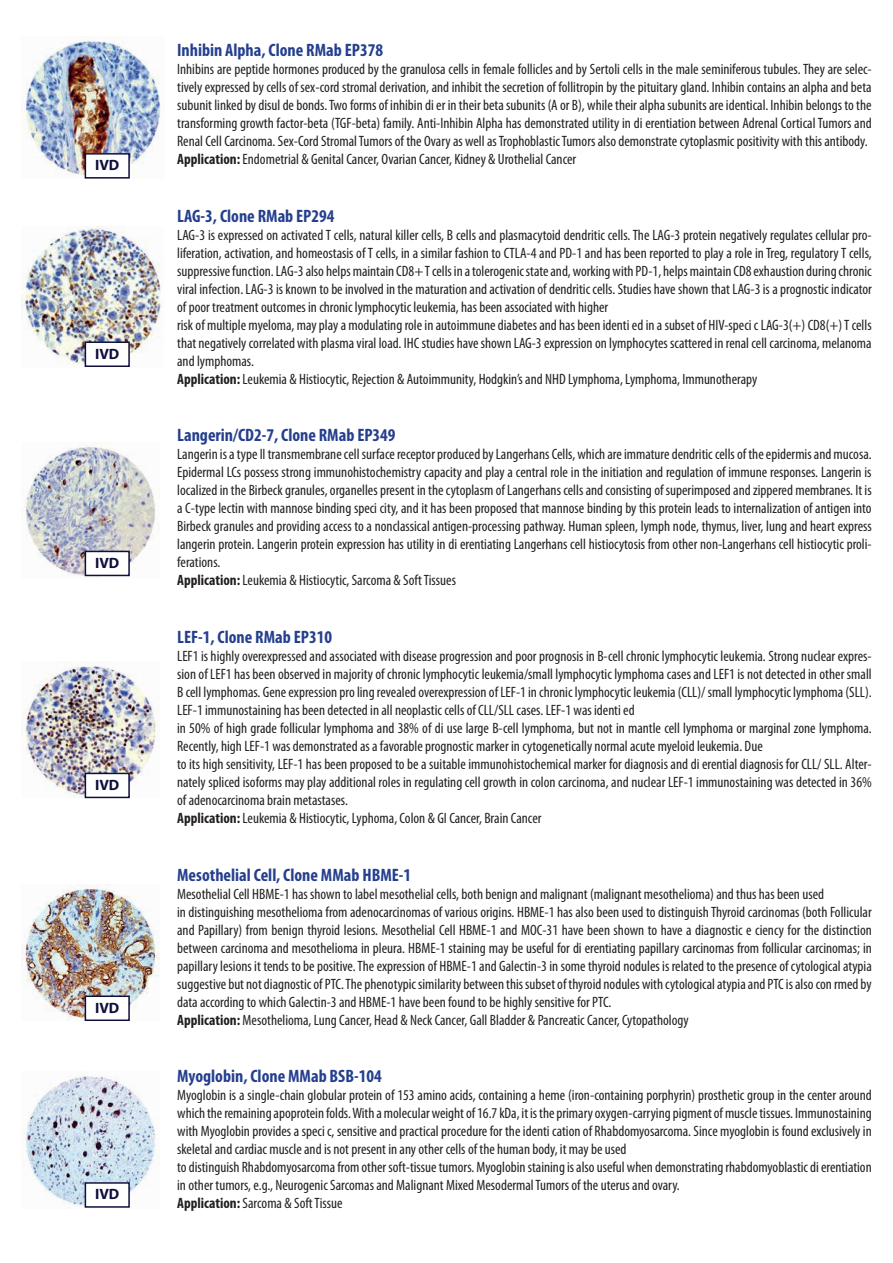
<style>
.page{position:relative;width:893px;height:1263px;background:#fff}
.page>*{position:absolute;margin:0;border:0;box-sizing:border-box;transform-origin:0 0}
.t1{font:700 condensed 18px "Myriad Pro";color:#253f8e}
.t2{font:condensed 15px/18px "Myriad Pro";color:#231f20}
.t3{font:700 15px "Myriad Pro";color:#0e0f3b}
.s1{font-weight:700}
</style>
<div class="page">
<img style="left:21px;top:37px;width:140px;height:142px">
<img style="left:21px;top:442px;width:138px;height:135px">
<img style="left:21px;top:661px;width:138px;height:137px">
<img style="left:21px;top:884px;width:138px;height:136px">
<img style="left:21px;top:1071px;width:138px;height:137px">
<img style="left:21px;top:226px;width:140px;height:141px">
<div style="left:85px;top:154px;width:44px;height:24px;background:#fff"></div>
<div style="left:85px;top:153px;width:45px;height:26px;border:2px solid #0e0f3b"></div>
<div style="left:85px;top:342px;width:44px;height:24px;background:#fff"></div>
<div style="left:85px;top:341px;width:45px;height:26px;border:2px solid #0e0f3b"></div>
<div style="left:85px;top:551px;width:44px;height:24px;background:#fff"></div>
<div style="left:85px;top:551px;width:45px;height:25px;border:2px solid #0e0f3b"></div>
<div style="left:85px;top:773px;width:44px;height:24px;background:#fff"></div>
<div style="left:85px;top:773px;width:45px;height:25px;border:2px solid #0e0f3b"></div>
<div style="left:85px;top:996px;width:44px;height:24px;background:#fff"></div>
<div style="left:85px;top:995px;width:45px;height:26px;border:2px solid #0e0f3b"></div>
<div style="left:85px;top:1183px;width:44px;height:24px;background:#fff"></div>
<div style="left:85px;top:1182px;width:45px;height:26px;border:2px solid #0e0f3b"></div>
<p class="t3" style="left:95px;top:155px;width:26px">IVD</p>
<p class="t3" style="left:95px;top:344px;width:26px">IVD</p>
<p class="t3" style="left:95px;top:553px;width:26px">IVD</p>
<p class="t3" style="left:95px;top:775px;width:26px">IVD</p>
<p class="t3" style="left:95px;top:998px;width:26px">IVD</p>
<p class="t3" style="left:95px;top:1184px;width:26px">IVD</p>
<p class="t1" style="left:177px;top:39px;width:207px">Inhibin Alpha, Clone RMab EP378</p>
<p class="t2" style="left:177px;top:60px;width:696px">Inhibins are peptide hormones produced by the granulosa cells in female follicles and by Sertoli cells in the male seminiferous tubules. They are selec&shy;tively expressed by cells of sex-cord stromal derivation, and inhibit the secretion of follitropin by the pituitary gland. Inhibin contains an alpha and beta subunit linked by disul de bonds. Two forms of inhibin di er in their beta subunits (A or B), while their alpha subunits are identical. Inhibin belongs to the transforming growth factor-beta (TGF-beta) family. Anti-Inhibin Alpha has demonstrated utility in di erentiation between Adrenal Cortical Tumors and Renal Cell Carcinoma. Sex-Cord Stromal Tumors of the Ovary as well as Trophoblastic Tumors also demonstrate cytoplasmic positivity with this antibody.<br><span class="s1">Application:</span> Endometrial &amp; Genital Cancer, Ovarian Cancer, Kidney &amp; Urothelial Cancer</p>
<p class="t1" style="left:177px;top:204px;width:159px">LAG-3, Clone RMab EP294</p>
<p class="t2" style="left:177px;top:225px;width:696px">LAG-3 is expressed on activated T cells, natural killer cells, B cells and plasmacytoid dendritic cells. The LAG-3 protein negatively regulates cellular pro&shy;liferation, activation, and homeostasis of T cells, in a similar fashion to CTLA-4 and PD-1 and has been reported to play a role in Treg, regulatory T cells, suppressive function. LAG-3 also helps maintain CD8+ T cells in a tolerogenic state and, working with PD-1, helps maintain CD8 exhaustion during chronic viral infection. LAG-3 is known to be involved in the maturation and activation of dendritic cells. Studies have shown that LAG-3 is a prognostic indicator of poor treatment outcomes in chronic lymphocytic leukemia, has been associated with higher<br>risk of multiple myeloma, may play a modulating role in autoimmune diabetes and has been identi ed in a subset of HIV-speci c LAG-3(+) CD8(+) T cells that negatively correlated with plasma viral load. IHC studies have shown LAG-3 expression on lymphocytes scattered in renal cell carcinoma, melanoma and lymphomas.<br><span class="s1">Application:</span> Leukemia &amp; Histiocytic, Rejection &amp; Autoimmunity, Hodgkin’s and NHD Lymphoma, Lymphoma, Immunotherapy</p>
<p class="t1" style="left:177px;top:424px;width:220px">Langerin/CD2-7, Clone RMab EP349</p>
<p class="t2" style="left:177px;top:445px;width:696px">Langerin is a type II transmembrane cell surface receptor produced by Langerhans Cells, which are immature dendritic cells of the epidermis and mucosa.<br>Epidermal LCs possess strong immunohistochemistry capacity and play a central role in the initiation and regulation of immune responses. Langerin is localized in the Birbeck granules, organelles present in the cytoplasm of Langerhans cells and consisting of superimposed and zippered membranes. It is a C-type lectin with mannose binding speci city, and it has been proposed that mannose binding by this protein leads to internalization of antigen into Birbeck granules and providing access to a nonclassical antigen-processing pathway. Human spleen, lymph node, thymus, liver, lung and heart express langerin protein. Langerin protein expression has utility in di erentiating Langerhans cell histiocytosis from other non-Langerhans cell histiocytic proli&shy;ferations.<br><span class="s1">Application:</span> Leukemia &amp; Histiocytic, Sarcoma &amp; Soft Tissues</p>
<p class="t1" style="left:177px;top:626px;width:156px">LEF-1, Clone RMab EP310</p>
<p class="t2" style="left:177px;top:647px;width:696px">LEF1 is highly overexpressed and associated with disease progression and poor prognosis in B-cell chronic lymphocytic leukemia. Strong nuclear expres&shy;sion of LEF1 has been observed in majority of chronic lymphocytic leukemia/small lymphocytic lymphoma cases and LEF1 is not detected in other small B cell lymphomas. Gene expression pro ling revealed overexpression of LEF-1 in chronic lymphocytic leukemia (CLL)/ small lymphocytic lymphoma (SLL).<br>LEF-1 immunostaining has been detected in all neoplastic cells of CLL/SLL cases. LEF-1 was identi ed<br>in 50% of high grade follicular lymphoma and 38% of di use large B-cell lymphoma, but not in mantle cell lymphoma or marginal zone lymphoma.<br>Recently, high LEF-1 was demonstrated as a favorable prognostic marker in cytogenetically normal acute myeloid leukemia. Due<br>to its high sensitivity, LEF-1 has been proposed to be a suitable immunohistochemical marker for diagnosis and di erential diagnosis for CLL/ SLL. Alter&shy;nately spliced isoforms may play additional roles in regulating cell growth in colon carcinoma, and nuclear LEF-1 immunostaining was detected in 36% of adenocarcinoma brain metastases.<br><span class="s1">Application:</span> Leukemia &amp; Histiocytic, Lyphoma, Colon &amp; GI Cancer, Brain Cancer</p>
<p class="t1" style="left:177px;top:863px;width:236px">Mesothelial Cell, Clone MMab HBME-1</p>
<p class="t2" style="left:177px;top:884px;width:696px">Mesothelial Cell HBME-1 has shown to label mesothelial cells, both benign and malignant (malignant mesothelioma) and thus has been used<br>in distinguishing mesothelioma from adenocarcinomas of various origins. HBME-1 has also been used to distinguish Thyroid carcinomas (both Follicular and Papillary) from benign thyroid lesions. Mesothelial Cell HBME-1 and MOC-31 have been shown to have a diagnostic e ciency for the distinction between carcinoma and mesothelioma in pleura. HBME-1 staining may be useful for di erentiating papillary carcinomas from follicular carcinomas; in papillary lesions it tends to be positive. The expression of HBME-1 and Galectin-3 in some thyroid nodules is related to the presence of cytological atypia suggestive but not diagnostic of PTC. The phenotypic similarity between this subset of thyroid nodules with cytological atypia and PTC is also con rmed by data according to which Galectin-3 and HBME-1 have been found to be highly sensitive for PTC.<br><span class="s1">Application:</span> Mesothelioma, Lung Cancer, Head &amp; Neck Cancer, Gall Bladder &amp; Pancreatic Cancer, Cytopathology</p>
<p class="t1" style="left:177px;top:1065px;width:206px">Myoglobin, Clone MMab BSB-104</p>
<p class="t2" style="left:177px;top:1086px;width:696px">Myoglobin is a single-chain globular protein of 153 amino acids, containing a heme (iron-containing porphyrin) prosthetic group in the center around which the remaining apoprotein folds. With a molecular weight of 16.7 kDa, it is the primary oxygen-carrying pigment of muscle tissues. Immunostaining with Myoglobin provides a speci c, sensitive and practical procedure for the identi cation of Rhabdomyosarcoma. Since myoglobin is found exclusively in skeletal and cardiac muscle and is not present in any other cells of the human body, it may be used<br>to distinguish Rhabdomyosarcoma from other soft-tissue tumors. Myoglobin staining is also useful when demonstrating rhabdomyoblastic di erentiation in other tumors, e.g., Neurogenic Sarcomas and Malignant Mixed Mesodermal Tumors of the uterus and ovary.<br><span class="s1">Application:</span> Sarcoma &amp; Soft Tissue</p>
</div>
